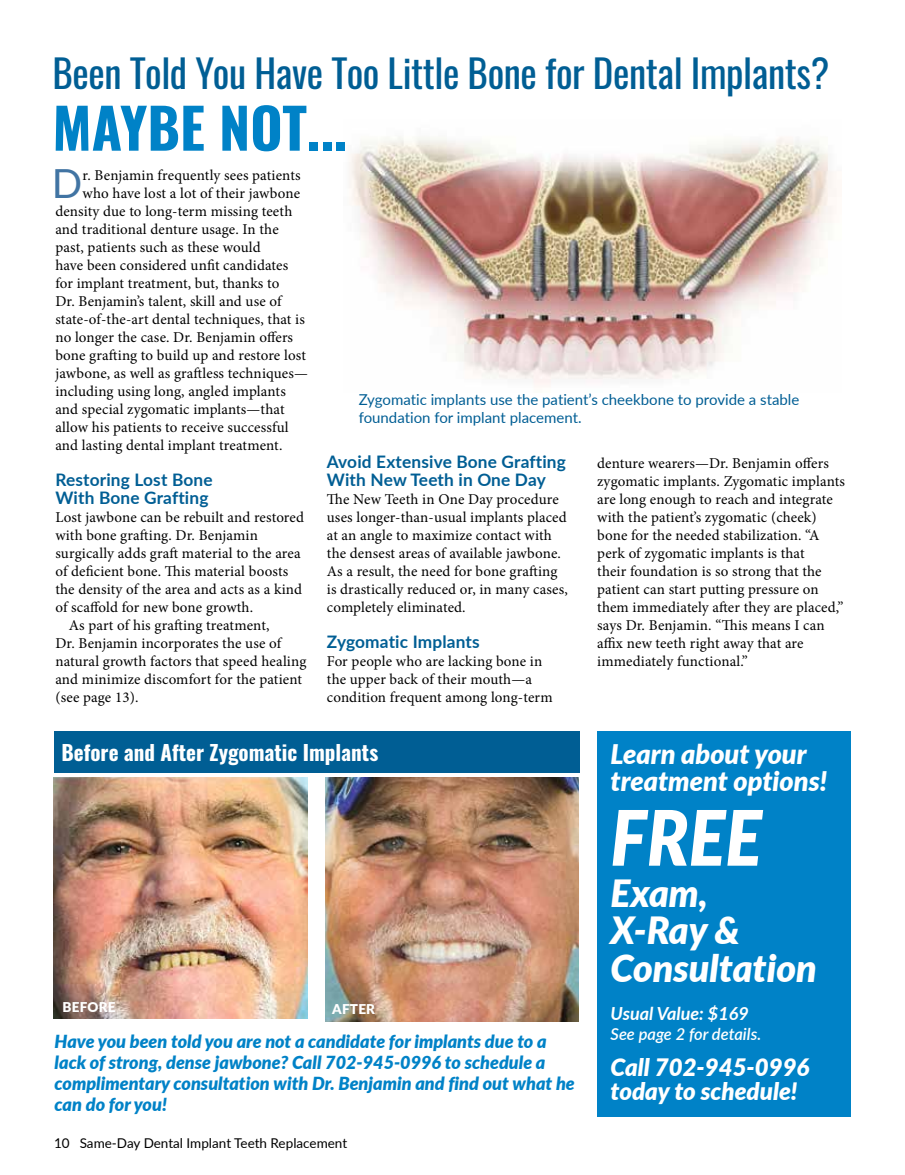
<style>
.page{position:relative;width:905px;height:1175px;background:#fff}
.page>*{position:absolute;margin:0;border:0;box-sizing:border-box;transform-origin:0 0}
.t1{font:italic 900 76.5px "Lato";color:#fff;scale:.89 1}
.t2{font:700 55.5px "Oswald";color:#0082c7}
.t3{font:40.05px "Lato";color:#4174a3}
.t4{font:39px "Oswald";letter-spacing:-.01em;color:#005e94}
.t5{font:italic 900 37.5px/37.5px "Lato";color:#fff}
.t6{font:italic 900 27px/27px "Lato";color:#fff}
.t7{font:italic 900 24px/24px "Lato";color:#fff}
.t8{font:700 21px "Oswald";color:#fff}
.t9{font:italic 900 18px/21px "Lato";color:#0082c7}
.t10{font:italic 700 18px "Lato";color:#fff}
.t11{font:700 17.25px/18px "Lato";letter-spacing:.01em;color:#005e94}
.t12{font:italic 600 16.5px "Lato";color:#fff}
.t13{font:15px/18px "Minion Pro";letter-spacing:.01em;color:#000}
.t14{font:15px/18px "Lato";color:#005e94}
.t15{font:13.5px "Lato";color:#000}
.t16{font:900 13.5px "Lato";letter-spacing:.015em;color:#fff}
</style>
<div class="page">
<img style="left:349px;top:136px;width:488px;height:249px">
<img style="left:54px;top:778px;width:253px;height:240px">
<img style="left:325px;top:778px;width:253px;height:243px">
<div style="left:54px;top:731px;width:525px;height:41px;background:#005e94"></div>
<div style="left:597px;top:731px;width:253px;height:385px;background:#0082c7"></div>
<h3 class="t4" style="left:52px;top:39px;width:778px">Been Told You Have Too Little Bone for Dental Implants?</h3>
<h2 class="t2" style="left:52px;top:99px;width:296px">MAYBE NOT...</h2>
<h3 class="t3" style="left:52px;top:155px;width:32px">D</h3>
<p class="t13" style="left:83px;top:166px;width:219px">r. Benjamin frequently sees patients</p>
<p class="t13" style="left:83px;top:184px;width:219px">who have lost a lot of their jawbone</p>
<p class="t13" style="left:55px;top:202px;width:238px">density due to long-term missing teeth</p>
<p class="t13" style="left:55px;top:220px;width:225px">and traditional denture usage. In the</p>
<p class="t13" style="left:55px;top:238px;width:207px">past, patients such as these would</p>
<p class="t13" style="left:55px;top:256px;width:234px">have been considered unfit candidates</p>
<p class="t13" style="left:55px;top:274px;width:225px">for implant treatment, but, thanks to</p>
<p class="t13" style="left:55px;top:292px;width:228px">Dr. Benjamin’s talent, skill and use of</p>
<p class="t13" style="left:55px;top:310px;width:251px">state-of-the-art dental techniques, that is</p>
<p class="t13" style="left:55px;top:328px;width:239px">no longer the case. Dr. Benjamin offers</p>
<p class="t13" style="left:55px;top:346px;width:252px">bone grafting to build up and restore lost</p>
<p class="t13" style="left:55px;top:364px;width:254px">jawbone, as well as graftless techniques—</p>
<p class="t13" style="left:55px;top:382px;width:232px">including using long, angled implants</p>
<p class="t13" style="left:55px;top:400px;width:231px">and special zygomatic implants—that</p>
<p class="t13" style="left:55px;top:418px;width:235px">allow his patients to receive successful</p>
<p class="t13" style="left:55px;top:436px;width:228px">and lasting dental implant treatment.</p>
<p class="t11" style="left:55px;top:470px;width:159px">Restoring Lost Bone<br>With Bone Grafting</p>
<p class="t13" style="left:55px;top:508px;width:250px">Lost jawbone can be rebuilt and restored</p>
<p class="t13" style="left:55px;top:526px;width:204px">with bone grafting. Dr. Benjamin</p>
<p class="t13" style="left:55px;top:544px;width:247px">surgically adds graft material to the area</p>
<p class="t13" style="left:55px;top:562px;width:234px">of deficient bone. This material boosts</p>
<p class="t13" style="left:55px;top:580px;width:248px">the density of the area and acts as a kind</p>
<p class="t13" style="left:55px;top:598px;width:199px">of scaffold for new bone growth.</p>
<p class="t13" style="left:69px;top:616px;width:202px">As part of his grafting treatment,</p>
<p class="t13" style="left:55px;top:634px;width:227px">Dr. Benjamin incorporates the use of</p>
<p class="t13" style="left:55px;top:652px;width:252px">natural growth factors that speed healing</p>
<p class="t13" style="left:55px;top:670px;width:248px">and minimize discomfort for the patient</p>
<p class="t13" style="left:55px;top:688px;width:85px">(see page 13).</p>
<p class="t14" style="left:358px;top:390px;width:442px">Zygomatic implants use the patient’s cheekbone to provide a stable foundation for implant placement.</p>
<p class="t11" style="left:327px;top:452px;width:240px">Avoid Extensive Bone Grafting<br>With New Teeth in One Day</p>
<p class="t13" style="left:327px;top:490px;width:242px">The New Teeth in One Day procedure uses longer-than-usual implants placed at an angle to maximize contact with the densest areas of available jawbone.<br>As a result, the need for bone grafting is drastically reduced or, in many cases, completely eliminated.</p>
<p class="t11" style="left:327px;top:632px;width:154px">Zygomatic Implants</p>
<p class="t13" style="left:327px;top:652px;width:227px">For people who are lacking bone in the upper back of their mouth—a condition frequent among long-term</p>
<p class="t13" style="left:597px;top:454px;width:249px">denture wearers—Dr. Benjamin offers zygomatic implants. Zygomatic implants are long enough to reach and integrate with the patient’s zygomatic (cheek) bone for the needed stabilization. “A perk of zygomatic implants is that<br>their foundation is so strong that the patient can start putting pressure on them immediately after they are placed,” says Dr. Benjamin. “This means I can affix new teeth right away that are immediately functional.”</p>
<h3 class="t8" style="left:62px;top:741px;width:318px">Before and After Zygomatic Implants</h3>
<p class="t16" style="left:63px;top:997px;width:54px">BEFORE</p>
<p class="t16" style="left:332px;top:998px;width:44px">AFTER</p>
<p class="t9" style="left:55px;top:1030px;width:521px">Have you been told you are not a candidate for implants due to a lack of strong, dense jawbone? Call 702-945-0996 to schedule a complimentary consultation with Dr. Benjamin and find out what he can do for you!</p>
<p class="t15" style="left:54px;top:1133px;width:295px">10 Same-Day Dental Implant Teeth Replacement</p>
<h3 class="t6" style="left:610px;top:739px;width:218px">Learn about your treatment options!</h3>
<h1 class="t1" style="left:610px;top:780px;width:171px">FREE</h1>
<h3 class="t5" style="left:610px;top:873px;width:208px">Exam,<br>X-Ray &amp;<br>Consultation</h3>
<p class="t10" style="left:610px;top:1000px;width:140px">Usual Value: $169</p>
<p class="t12" style="left:610px;top:1021px;width:152px">See page 2 for details.</p>
<h3 class="t7" style="left:610px;top:1054px;width:200px">Call 702-945-0996 today to schedule!</h3>
</div>
